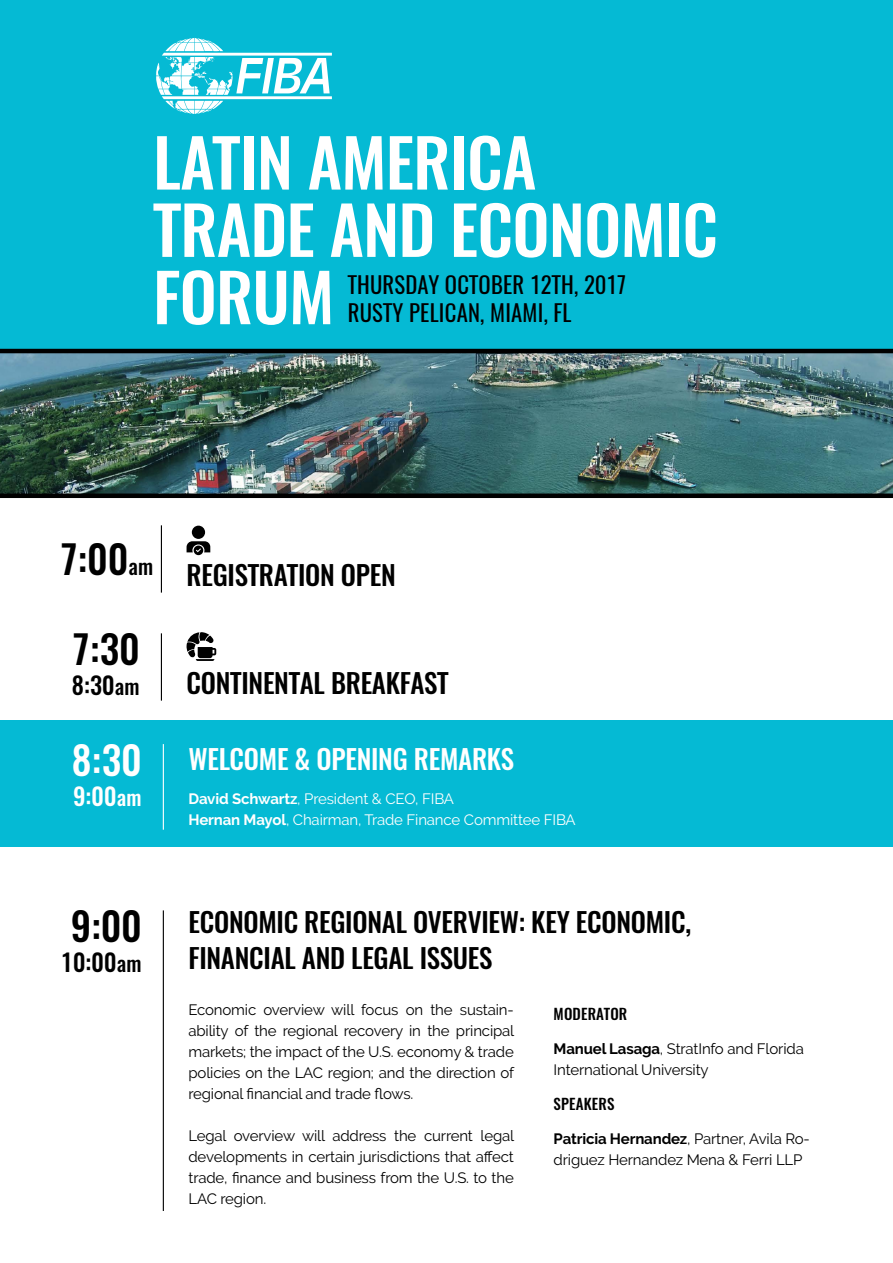
<style>
.page{position:relative;width:893px;height:1263px;background:#fff}
.page>*{position:absolute;margin:0;border:0;box-sizing:border-box;transform-origin:0 0}
.t1{font:500 65.85px/67.3px "Oswald";letter-spacing:-.01em;color:#fff}
.t2{font:500 39px "Oswald";color:#000}
.t3{font:500 39px "Oswald";color:#fff}
.t4{font:500 27px/36px "Oswald";letter-spacing:-.01em;color:#000}
.t5{font:500 27px "Oswald";letter-spacing:-.01em;color:#fff}
.t6{font:500 24px "Oswald";color:#000}
.t7{font:500 24px "Oswald";color:#fff}
.t8{font:22.65px/27.8px "Oswald";letter-spacing:.01em;color:#000}
.t9{font:15px/21px "Raleway";letter-spacing:-.01em;color:#000;text-align:justify}
.t10{font:15px/21px "Raleway";letter-spacing:-.01em;color:#fff}
.t11{font:500 15px "Oswald";letter-spacing:.01em;color:#000}
.s1{font-size:21px}
.s2{font-weight:700}
</style>
<div class="page">
<div style="left:0;top:0;width:893px;height:351px;background:#05bad4"></div>
<img style="left:0;top:349px;width:893px;height:149px">
<div style="left:0;top:721px;width:893px;height:126px;background:#05bad4"></div>
<hr style="left:163px;top:910px;width:1px;height:301px;background:#000">
<hr style="left:163px;top:744px;width:1px;height:86px;background:#fff">
<hr style="left:161px;top:525px;width:1px;height:68px;background:#000">
<div style="left:192px;top:526px;width:13px;height:13px;background:#000;border-radius:50%"></div>
<svg style="left:187px;top:541px;width:23px;height:14px"></svg>
<hr style="left:161px;top:633px;width:1px;height:68px;background:#000">
<svg style="left:186px;top:632px;width:30px;height:29px"></svg>
<svg style="left:156px;top:38px;width:176px;height:76px"></svg>
<h1 class="t1" style="left:153px;top:133px;width:566px">LATIN AMERICA<br>TRADE AND ECONOMIC<br>FORUM</h1>
<h3 class="t8" style="left:348px;top:269px;width:280px">THURSDAY OCTOBER 12TH, 2017<br>RUSTY PELICAN, MIAMI, FL</h3>
<h3 class="t4" style="left:60px;top:559px;width:337px"><sup>7:00</sup><sup>am</sup> REGISTRATION OPEN</h3>
<h2 class="t2" style="left:72px;top:629px;width:69px">7:30</h2>
<h3 class="t6" style="left:72px;top:673px;width:69px">8:30<span class="s1">am</span></h3>
<h3 class="t4" style="left:187px;top:667px;width:264px">CONTINENTAL BREAKFAST</h3>
<h2 class="t3" style="left:72px;top:739px;width:71px">8:30</h2>
<h3 class="t7" style="left:73px;top:783px;width:70px">9:00<span class="s1">am</span></h3>
<h2 class="t2" style="left:71px;top:906px;width:72px">9:00</h2>
<h3 class="t6" style="left:61px;top:950px;width:82px">10:00<span class="s1">am</span></h3>
<h3 class="t5" style="left:188px;top:745px;width:327px">WELCOME &amp; OPENING REMARKS</h3>
<p class="t10" style="left:188px;top:788px;width:389px"><span class="s2">David Schwartz</span>, President &amp; CEO, FIBA<br><span class="s2">Hernan Mayol</span>, Chairman, Trade Finance Committee FIBA</p>
<h3 class="t4" style="left:188px;top:906px;width:504px">ECONOMIC REGIONAL OVERVIEW: KEY ECONOMIC,<br>FINANCIAL AND LEGAL ISSUES</h3>
<p class="t9" style="left:188px;top:999px;width:327px">Economic overview will focus on the sustain&shy;ability of the regional recovery in the principal markets; the impact of the U.S. economy &amp; trade policies on the LAC region; and the direction of regional financial and trade flows.</p>
<p class="t9" style="left:188px;top:1125px;width:327px">Legal overview will address the current legal developments in certain jurisdictions that affect trade, finance and business from the U.S. to the LAC region.</p>
<p class="t11" style="left:554px;top:1006px;width:75px">MODERATOR</p>
<p class="t9" style="left:554px;top:1038px;width:252px"><span class="s2">Manuel Lasaga</span>, StratInfo and Florida<br>International University</p>
<p class="t11" style="left:554px;top:1096px;width:62px">SPEAKERS</p>
<p class="t9" style="left:554px;top:1128px;width:258px"><span class="s2">Patricia Hernandez</span>, Partner, Avila Ro&shy;driguez Hernandez Mena &amp; Ferri LLP</p>
</div>
